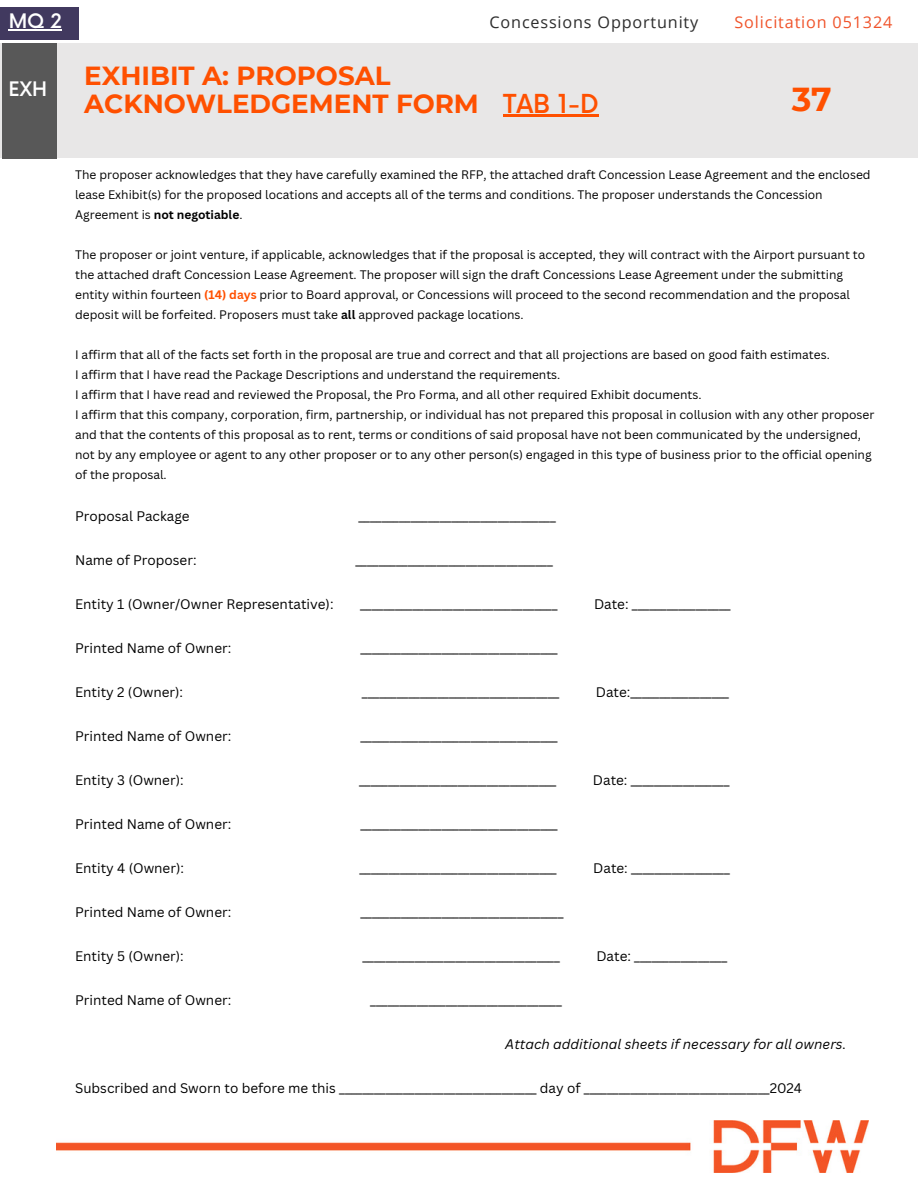
<style>
.page{position:relative;width:918px;height:1188px;background:#fff}
.page>*{position:absolute;margin:0;border:0;box-sizing:border-box;transform-origin:0 0}
.t1{font:700 33.15px "Montserrat";color:#ff5000}
.t2{font:700 26.1px/28.5px "Montserrat";color:#ff5000}
.t3{font:500 25.5px "Now";color:#ff5000}
.t4{font:500 19.5px "Now";color:#fff}
.t5{font:16.2px "Open Sans";letter-spacing:.05em;color:#2d2d2d}
.t6{font:16.2px "Open Sans";letter-spacing:.05em;color:#f0542b}
.t7{font:13.5px "Canva Sans";color:#000}
.t8{font:italic 13.5px "Canva Sans";color:#000}
.t9{font:12px/20px "Canva Sans";color:#000}
.s1{font-weight:700}
.s2{font-weight:700;color:#ff5000}
</style>
<div class="page">
<img style="left:57px;top:1121px;width:812px;height:51px">
<div style="left:0;top:43px;width:918px;height:115px;background:#e8e7e7"></div>
<div style="left:2px;top:43px;width:54px;height:115px;background:#585858"></div>
<hr style="left:503px;top:115px;width:96px;height:2px;background:#ff5000">
<div style="left:0;top:7px;width:78px;height:33px;background:#41395f"></div>
<hr style="left:9px;top:29px;width:53px;height:1px;background:#fff">
<p class="t4" style="left:9px;top:11px;width:55px">MQ 2</p>
<h4 class="t4" style="left:8px;top:79px;width:40px">EXH</h4>
<h4 class="t2" style="left:84px;top:61px;width:396px">EXHIBIT A: PROPOSAL<br>ACKNOWLEDGEMENT FORM</h4>
<h4 class="t5" style="left:490px;top:11px;width:210px">Concessions Opportunity</h4>
<h4 class="t6" style="left:735px;top:11px;width:159px">Solicitation 051324</h4>
<h4 class="t3" style="left:503px;top:90px;width:97px">TAB 1-D</h4>
<h4 class="t1" style="left:792px;top:79px;width:42px">37</h4>
<h2 class="t9" style="left:75px;top:165px;width:797px">The proposer acknowledges that they have carefully examined the RFP, the attached draft Concession Lease Agreement and the enclosed lease Exhibit(s) for the proposed locations and accepts all of the terms and conditions. The proposer understands the Concession<br>Agreement is <span class="s1">not negotiable</span>.</h2>
<h3 class="t9" style="left:75px;top:245px;width:792px">The proposer or joint venture, if applicable, acknowledges that if the proposal is accepted, they will contract with the Airport pursuant to the attached draft Concession Lease Agreement. The proposer will sign the draft Concessions Lease Agreement under the submitting entity within fourteen <span class="s2">(14) days</span> prior to Board approval, or Concessions will proceed to the second recommendation and the proposal deposit will be forfeited. Proposers must take <span class="s1">all</span> approved package locations.</h3>
<h2 class="t9" style="left:75px;top:345px;width:756px">I affirm that all of the facts set forth in the proposal are true and correct and that all projections are based on good faith estimates.</h2>
<h1 class="t9" style="left:75px;top:365px;width:487px">I affirm that I have read the Package Descriptions and understand the requirements.</h1>
<h1 class="t9" style="left:75px;top:385px;width:628px">I affirm that I have read and reviewed the Proposal, the Pro Forma, and all other required Exhibit documents.</h1>
<p class="t9" style="left:75px;top:405px;width:801px">I affirm that this company, corporation, firm, partnership, or individual has not prepared this proposal in collusion with any other proposer and that the contents of this proposal as to rent, terms or conditions of said proposal have not been communicated by the undersigned, not by any employee or agent to any other proposer or to any other person(s) engaged in this type of business prior to the official opening of the proposal.</p>
<p class="t7" style="left:75px;top:507px;width:116px">Proposal Package</p>
<p class="t7" style="left:358px;top:507px;width:199px">__________________________________</p>
<p class="t7" style="left:75px;top:551px;width:123px">Name of Proposer:</p>
<p class="t7" style="left:355px;top:551px;width:199px">__________________________________</p>
<p class="t7" style="left:75px;top:595px;width:260px">Entity 1 (Owner/Owner Representative):</p>
<p class="t7" style="left:360px;top:595px;width:199px">__________________________________</p>
<p class="t7" style="left:594px;top:595px;width:138px">Date: _________________</p>
<p class="t7" style="left:75px;top:639px;width:158px">Printed Name of Owner:</p>
<p class="t7" style="left:360px;top:639px;width:199px">__________________________________</p>
<p class="t7" style="left:75px;top:683px;width:110px">Entity 2 (Owner):</p>
<p class="t7" style="left:362px;top:683px;width:199px">__________________________________</p>
<p class="t7" style="left:596px;top:683px;width:135px">Date:_________________</p>
<p class="t7" style="left:75px;top:727px;width:158px">Printed Name of Owner:</p>
<p class="t7" style="left:360px;top:727px;width:199px">__________________________________</p>
<h4 class="t7" style="left:75px;top:771px;width:110px">Entity 3 (Owner):</h4>
<h4 class="t7" style="left:359px;top:771px;width:199px">__________________________________</h4>
<h4 class="t7" style="left:593px;top:771px;width:138px">Date: _________________</h4>
<h4 class="t7" style="left:75px;top:815px;width:158px">Printed Name of Owner:</h4>
<h4 class="t7" style="left:360px;top:815px;width:199px">__________________________________</h4>
<h4 class="t7" style="left:75px;top:859px;width:110px">Entity 4 (Owner):</h4>
<h4 class="t7" style="left:359px;top:859px;width:199px">__________________________________</h4>
<h4 class="t7" style="left:593px;top:859px;width:138px">Date: _________________</h4>
<h4 class="t7" style="left:75px;top:903px;width:158px">Printed Name of Owner:</h4>
<h4 class="t7" style="left:360px;top:903px;width:205px">___________________________________</h4>
<h4 class="t7" style="left:75px;top:947px;width:110px">Entity 5 (Owner):</h4>
<h4 class="t7" style="left:363px;top:947px;width:199px">__________________________________</h4>
<h4 class="t7" style="left:596px;top:947px;width:132px">Date: ________________</h4>
<h4 class="t7" style="left:75px;top:991px;width:158px">Printed Name of Owner:</h4>
<h4 class="t7" style="left:370px;top:991px;width:193px">_________________________________</h4>
<h4 class="t8" style="left:505px;top:1035px;width:342px">Attach additional sheets if necessary for all owners.</h4>
<h4 class="t7" style="left:75px;top:1079px;width:728px">Subscribed and Sworn to before me this __________________________________ day of ________________________________2024</h4>
</div>
